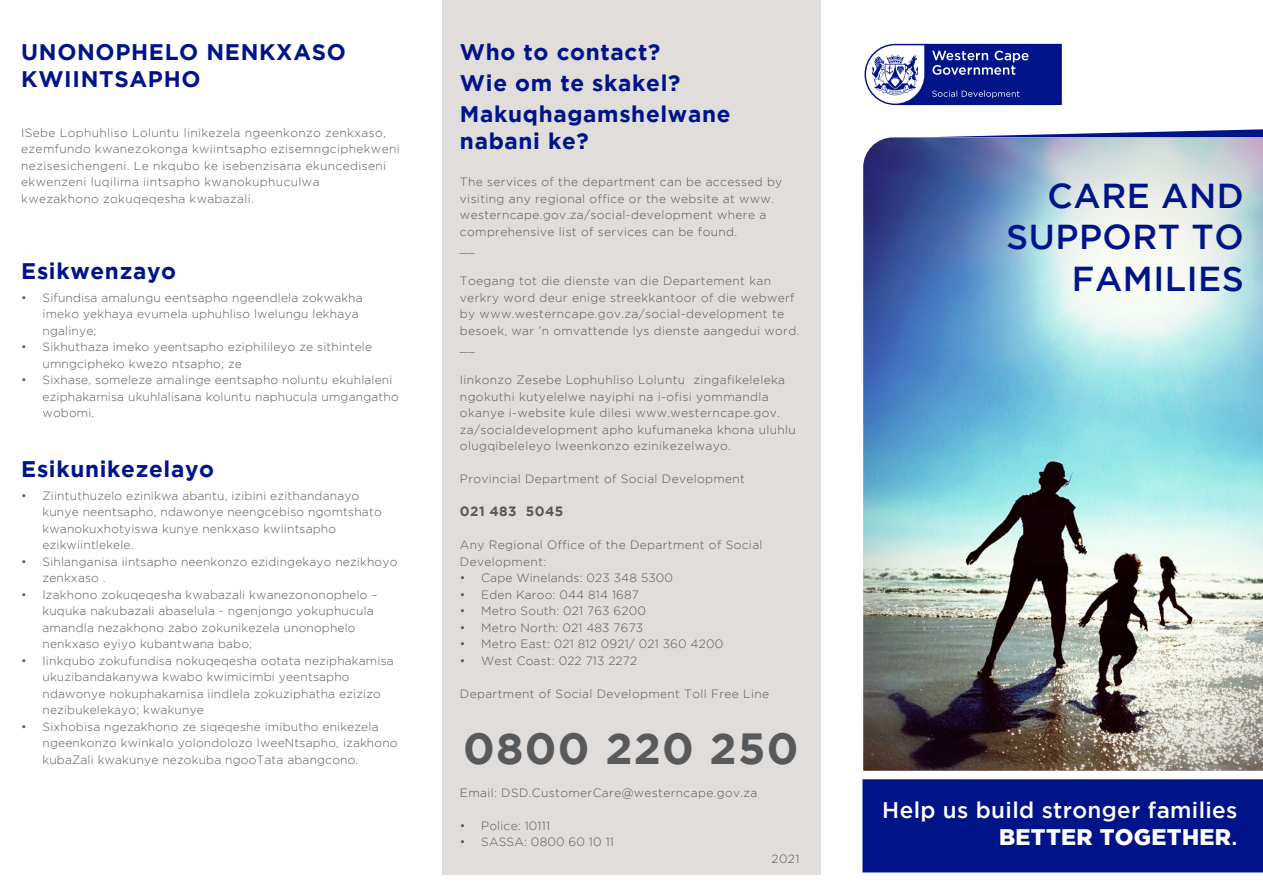
<style>
.page{position:relative;width:1263px;height:893px;background:#fff}
.page>*{position:absolute;margin:0;border:0;box-sizing:border-box;transform-origin:0 0}
.t1{font:700 43.5px "Gotham";letter-spacing:.03em;color:#58595b}
.t2{font:500 34.5px/41.4px "Gotham";letter-spacing:.015em;color:#001489;text-align:right}
.t3{font:700 22.5px/31.2px "Gotham";letter-spacing:.03em;color:#001489}
.t4{font:500 22.5px/27px "Gotham";letter-spacing:.015em;color:#fff;text-align:right}
.t5{font:700 13.5px "Gotham";letter-spacing:.03em;color:#58595b}
.t6{font:300 12px/16.5px "Gotham";letter-spacing:.015em;color:#58595b}
.s1{font-weight:900}
</style>
<div class="page">
<svg style="left:864px;top:44px;width:198px;height:61px"></svg>
<div style="left:862px;top:779px;width:401px;height:93px;background:#001489"></div>
<div style="left:442px;top:0;width:379px;height:874px;background:#e0dddb"></div>
<svg style="left:938px;top:129px;width:325px;height:8px"></svg>
<img style="left:863px;top:137px;width:400px;height:634px">
<h3 class="t3" style="left:21px;top:38px;width:326px;line-height:27px">UNONOPHELO NENKXASO<br>KWIINTSAPHO</h3>
<p class="t6" style="left:21px;top:124px;width:380px">ISebe Lophuhliso Loluntu linikezela ngeenkonzo zenkxaso, ezemfundo kwanezokonga kwiintsapho ezisemngciphekweni nezisesichengeni. Le nkqubo ke isebenzisana ekuncediseni ekwenzeni luqilima iintsapho kwanokuphuculwa kwezakhono zokuqeqesha kwabazali.</p>
<h3 class="t3" style="left:21px;top:255px;width:156px">Esikwenzayo</h3>
<p class="t6" style="left:43px;top:289px;width:322px;text-indent:-21px">• Sifundisa amalungu eentsapho ngeendlela zokwakha imeko yekhaya evumela uphuhliso lwelungu lekhaya ngalinye;</p>
<p class="t6" style="left:43px;top:338px;width:331px;text-indent:-21px">• Sikhuthaza imeko yeentsapho eziphilileyo ze sithintele umngcipheko kwezo ntsapho; ze</p>
<p class="t6" style="left:43px;top:371px;width:358px;text-indent:-21px">• Sixhase, someleze amalinge eentsapho noluntu ekuhlaleni eziphakamisa ukuhlalisana koluntu naphucula umgangatho wobomi.</p>
<h3 class="t3" style="left:21px;top:453px;width:194px">Esikunikezelayo</h3>
<p class="t6" style="left:43px;top:487px;width:341px;text-indent:-21px">• Ziintuthuzelo ezinikwa abantu, izibini ezithandanayo kunye neentsapho, ndawonye neengcebiso ngomtshato kwanokuxhotyiswa kunye nenkxaso kwiintsapho ezikwiintlekele.</p>
<p class="t6" style="left:43px;top:553px;width:356px;text-indent:-21px">• Sihlanganisa iintsapho neenkonzo ezidingekayo nezikhoyo zenkxaso .</p>
<p class="t6" style="left:43px;top:586px;width:337px;text-indent:-21px">• Izakhono zokuqeqesha kwabazali kwanezononophelo – kuquka nakubazali abaselula - ngenjongo yokuphucula amandla nezakhono zabo zokunikezela unonophelo nenkxaso eyiyo kubantwana babo;</p>
<p class="t6" style="left:43px;top:652px;width:353px;text-indent:-21px">• Iinkqubo zokufundisa nokuqeqesha ootata neziphakamisa ukuzibandakanywa kwabo kwimicimbi yeentsapho ndawonye nokuphakamisa iindlela zokuziphatha ezizizo nezibukelekayo; kwakunye</p>
<p class="t6" style="left:43px;top:718px;width:357px;text-indent:-21px">• Sixhobisa ngezakhono ze siqeqeshe imibutho enikezela ngeenkonzo kwinkalo yolondolozo lweeNtsapho, izakhono kubaZali kwakunye nezokuba ngooTata abangcono.</p>
<h3 class="t3" style="left:460px;top:36px;width:272px">Who to contact?<br>Wie om te skakel?<br>Makuqhagamshelwane</h3>
<h3 class="t3" style="left:460px;top:125px;width:130px">nabani ke?</h3>
<p class="t6" style="left:460px;top:173px;width:324px">The services of the department can be accessed by visiting any regional office or the website at www. westerncape.gov.za/social-development where a comprehensive list of services can be found.<br>__</p>
<p class="t6" style="left:460px;top:272px;width:341px">Toegang tot die dienste van die Departement kan verkry word deur enige streekkantoor of die webwerf by www.westerncape.gov.za/social-development te besoek, war ’n omvattende lys dienste aangedui word. __</p>
<p class="t6" style="left:460px;top:371px;width:337px">Iinkonzo Zesebe Lophuhliso Loluntu zingafikeleleka ngokuthi kutyelelwe nayiphi na i-ofisi yommandla okanye i-website kule dilesi www.westerncape.gov. za/socialdevelopment apho kufumaneka khona uluhlu olugqibeleleyo lweenkonzo ezinikezelwayo.</p>
<p class="t6" style="left:460px;top:470px;width:287px">Provincial Department of Social Development</p>
<p class="t5" style="left:460px;top:503px;width:105px">021 483 5045</p>
<p class="t6" style="left:460px;top:536px;width:304px">Any Regional Office of the Department of Social<br>Development:</p>
<p class="t6" style="left:460px;top:569px;width:215px">• Cape Winelands: 023 348 5300</p>
<p class="t6" style="left:460px;top:586px;width:180px">• Eden Karoo: 044 814 1687</p>
<p class="t6" style="left:460px;top:602px;width:187px">• Metro South: 021 763 6200</p>
<p class="t6" style="left:460px;top:619px;width:185px">• Metro North: 021 483 7673</p>
<p class="t6" style="left:460px;top:635px;width:265px">• Metro East: 021 812 0921/ 021 360 4200</p>
<p class="t6" style="left:460px;top:652px;width:179px">• West Coast: 022 713 2272</p>
<p class="t6" style="left:460px;top:685px;width:311px">Department of Social Development Toll Free Line</p>
<h1 class="t1" style="left:463px;top:723px;width:337px">0800 220 250</h1>
<p class="t6" style="left:460px;top:784px;width:299px">Email: DSD.CustomerCare@westerncape.gov.za</p>
<p class="t6" style="left:460px;top:817px;width:92px">• Police: 10111</p>
<p class="t6" style="left:460px;top:833px;width:155px">• SASSA: 0800 60 10 11</p>
<p class="t6" style="left:772px;top:850px;width:29px">2021</p>
<h2 class="t2" style="left:1006px;top:174px;width:239px">CARE AND<br>SUPPORT TO<br>FAMILIES</h2>
<h3 class="t4" style="left:882px;top:796px;width:357px">Help us build stronger families<br><span class="s1">BETTER TOGETHER</span>.</h3>
</div>
